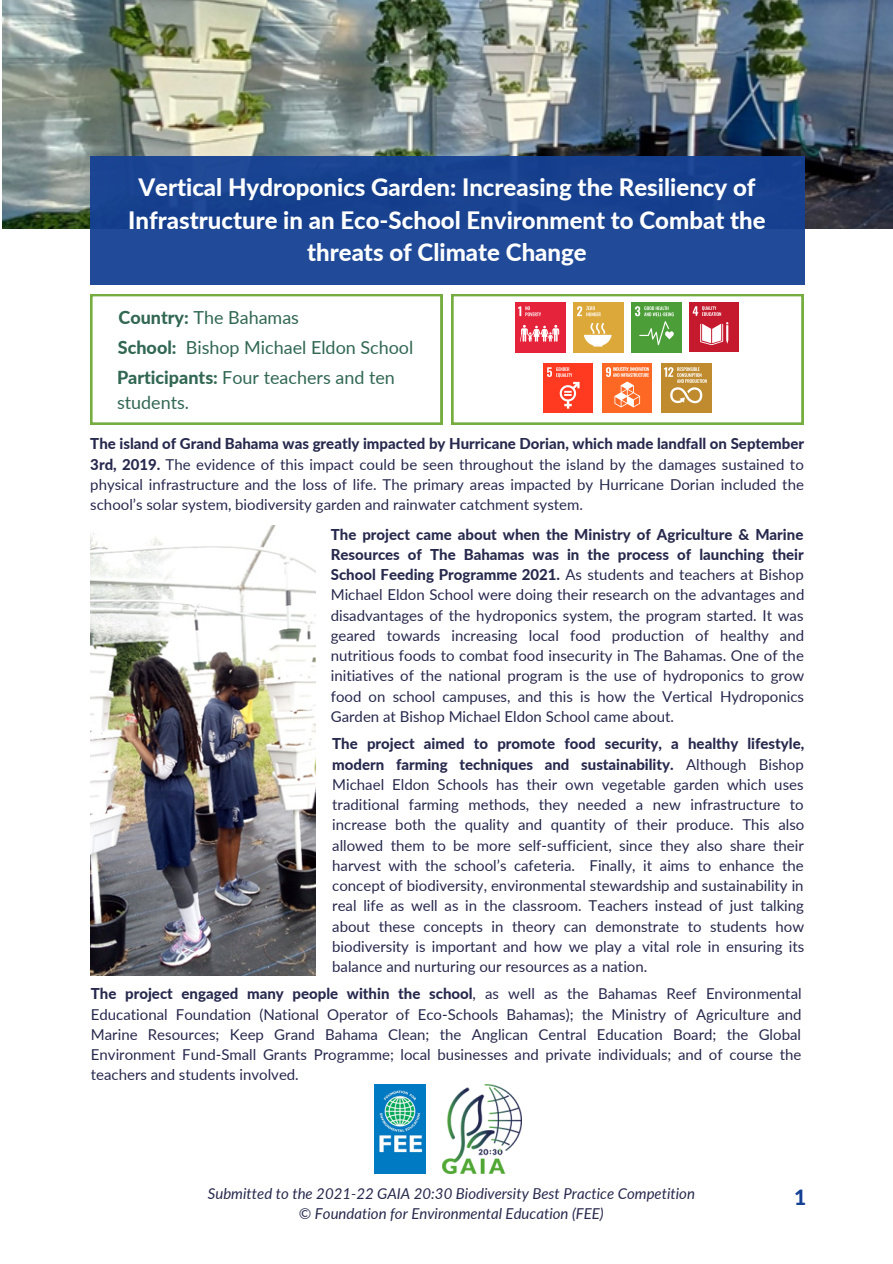
<style>
.page{position:relative;width:893px;height:1264px;background:#fff}
.page>*{position:absolute;margin:0;border:0;box-sizing:border-box;transform-origin:0 0}
.t1{font:800 24px/32.5px "Lato";color:#fff;text-align:center}
.t2{font:800 21px "Lato";color:#154194}
.t3{font:18px/30.2px "Lato";color:#316753}
.t4{font:15px/20.2px "Lato";color:#27294d;text-align:justify}
.t5{font:italic 15px/20.2px "Lato";color:#27294d;text-align:center}
.s1{font-weight:800}
</style>
<div class="page">
<img style="left:2px;top:0;width:890px;height:229px">
<img style="left:374px;top:1084px;width:51px;height:89px">
<img style="left:442px;top:1084px;width:79px;height:89px">
<svg style="left:90px;top:294px;width:352px;height:130px"></svg>
<img style="left:90px;top:525px;width:225px;height:450px">
<div style="left:90px;top:156px;width:714px;height:129px;background:#1c4593"></div>
<svg style="left:451px;top:294px;width:352px;height:130px"></svg>
<img style="left:516px;top:302px;width:50px;height:50px">
<img style="left:573px;top:302px;width:50px;height:50px">
<img style="left:631px;top:302px;width:50px;height:50px">
<img style="left:689px;top:303px;width:49px;height:48px">
<img style="left:543px;top:363px;width:49px;height:49px">
<img style="left:602px;top:363px;width:50px;height:49px">
<img style="left:662px;top:363px;width:49px;height:49px">
<h1 class="t1" style="left:128px;top:171px;width:638px">Vertical Hydroponics Garden: Increasing the Resiliency of<br>Infrastructure in an Eco-School Environment to Combat the threats of Climate Change</h1>
<p class="t3" style="left:117px;top:301px;width:298px"><span class="s1">Country:</span> The Bahamas<br><span class="s1">School:</span> Bishop Michael Eldon School<br><span class="s1">Participants:</span> Four teachers and ten</p>
<p class="t3" style="left:117px;top:386px;width:74px">students.</p>
<p class="t4" style="left:90px;top:433px;width:715px"><span class="s1">The island of Grand Bahama was greatly impacted by Hurricane Dorian, which made landfall on September 3rd, 2019.</span> The evidence of this impact could be seen throughout the island by the damages sustained to physical infrastructure and the loss of life. The primary areas impacted by Hurricane Dorian included the school’s solar system, biodiversity garden and rainwater catchment system.</p>
<p class="t4" style="left:331px;top:523px;width:475px"><span class="s1">The project came about when the Ministry of Agriculture &amp; Marine Resources of The Bahamas was in the process of launching their School Feeding Programme 2021.</span> As students and teachers at Bishop Michael Eldon School were doing their research on the advantages and disadvantages of the hydroponics system, the program started. It was geared towards increasing local food production of healthy and nutritious foods to combat food insecurity in The Bahamas. One of the initiatives of the national program is the use of hydroponics to grow food on school campuses, and this is how the Vertical Hydroponics Garden at Bishop Michael Eldon School came about.</p>
<p class="t4" style="left:332px;top:733px;width:473px"><span class="s1">The project aimed to promote food security, a healthy lifestyle, modern farming techniques and sustainability.</span> Although Bishop Michael Eldon Schools has their own vegetable garden which uses traditional farming methods, they needed a new infrastructure to increase both the quality and quantity of their produce. This also allowed them to be more self-sufficient, since they also share their harvest with the school’s cafeteria. Finally, it aims to enhance the concept of biodiversity, environmental stewardship and sustainability in real life as well as in the classroom. Teachers instead of just talking about these concepts in theory can demonstrate to students how biodiversity is important and how we play a vital role in ensuring its balance and nurturing our resources as a nation.</p>
<p class="t4" style="left:91px;top:983px;width:712px"><span class="s1">The project engaged many people within the school</span>, as well as the Bahamas Reef Environmental Educational Foundation (National Operator of Eco-Schools Bahamas); the Ministry of Agriculture and Marine Resources; Keep Grand Bahama Clean; the Anglican Central Education Board; the Global Environment Fund-Small Grants Programme; local businesses and private individuals; and of course the teachers and students involved.</p>
<p class="t5" style="left:208px;top:1182px;width:488px">Submitted to the 2021-22 GAIA 20:30 Biodiversity Best Practice Competition © Foundation for Environmental Education (FEE)</p>
<h2 class="t2" style="left:794px;top:1184px;width:14px">1</h2>
</div>
